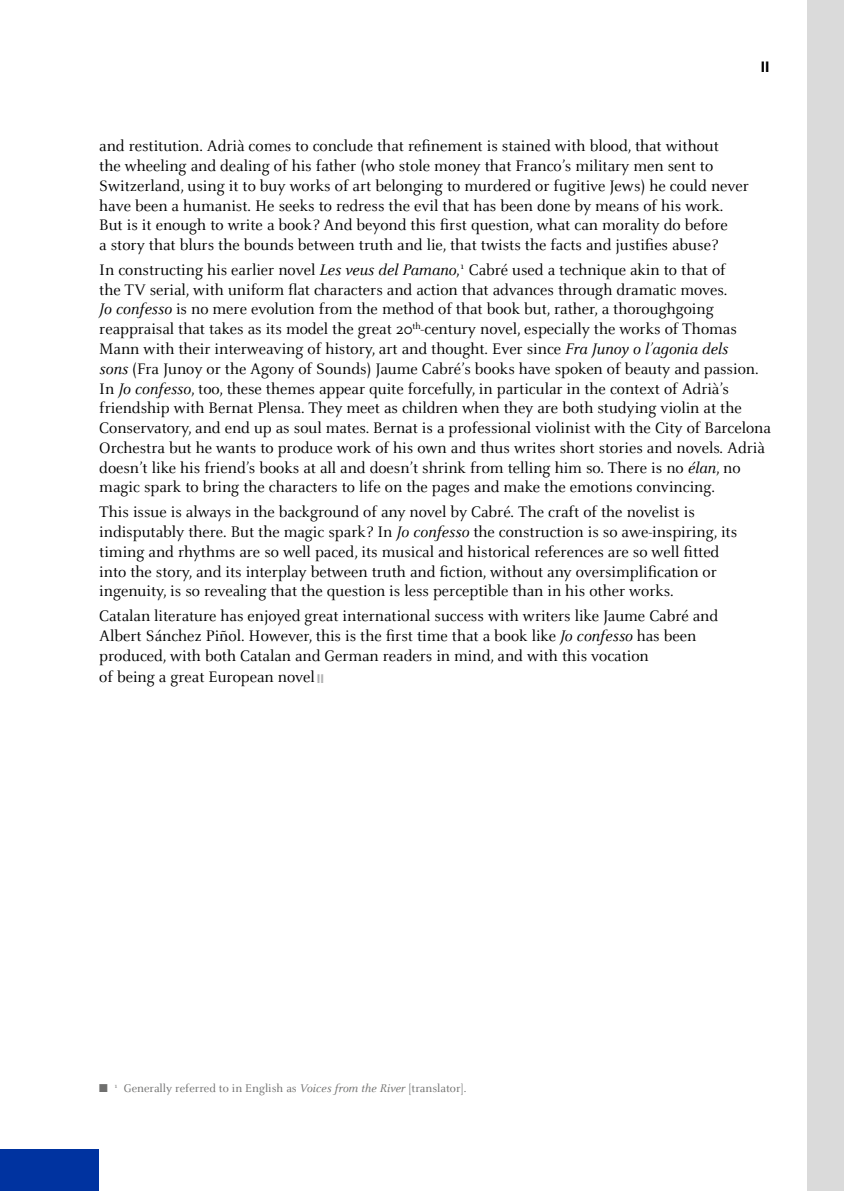
<style>
.page{position:relative;width:844px;height:1191px;background:#fff}
.page>*{position:absolute;margin:0;border:0;box-sizing:border-box;transform-origin:0 0}
.t1{font:16.8px/19.8px "Celeste";color:#000}
.t2{font:700 14.7px "Helvetica Neue LT Std";color:#000}
.t3{font:12.25px "Celeste";color:#6f6f6e}
.s1{font-style:italic}
.s2{font-family:"Helvetica Neue LT Std";font-weight:700;font-size:12.25px;color:#b1b2b3}
</style>
<div class="page">
<div style="left:0;top:1149px;width:99px;height:42px;background:#0033a0"></div>
<div style="left:806px;top:0;width:37px;height:1191px;background:#dadada"></div>
<p class="t2" style="left:760px;top:58px;width:10px">II</p>
<p class="t1" style="left:99px;top:137px;width:651px">and restitution. Adrià comes to conclude that refinement is stained with blood, that without<br>the wheeling and dealing of his father (who stole money that Franco’s military men sent to Switzerland, using it to buy works of art belonging to murdered or fugitive Jews) he could never have been a humanist. He seeks to redress the evil that has been done by means of his work.<br>But is it enough to write a book? And beyond this first question, what can morality do before<br>a story that blurs the bounds between truth and lie, that twists the facts and justifies abuse?</p>
<p class="t1" style="left:99px;top:260px;width:673px">In constructing his earlier novel <span class="s1">Les veus del Pamano</span>,<sup>1</sup> Cabré used a technique akin to that of<br>the TV serial, with uniform flat characters and action that advances through dramatic moves.<br><span class="s1">Jo confesso</span> is no mere evolution from the method of that book but, rather, a thoroughgoing reappraisal that takes as its model the great 20<sup>th</sup>-century novel, especially the works of Thomas Mann with their interweaving of history, art and thought. Ever since <span class="s1">Fra Junoy o l’agonia dels<br>sons</span> (Fra Junoy or the Agony of Sounds) Jaume Cabré’s books have spoken of beauty and passion.<br>In <span class="s1">Jo confesso</span>, too, these themes appear quite forcefully, in particular in the context of Adrià’s friendship with Bernat Plensa. They meet as children when they are both studying violin at the Conservatory, and end up as soul mates. Bernat is a professional violinist with the City of Barcelona Orchestra but he wants to produce work of his own and thus writes short stories and novels. Adrià doesn’t like his friend’s books at all and doesn’t shrink from telling him so. There is no <span class="s1">élan</span>, no magic spark to bring the characters to life on the pages and make the emotions convincing.</p>
<p class="t1" style="left:99px;top:502px;width:639px">This issue is always in the background of any novel by Cabré. The craft of the novelist is indisputably there. But the magic spark? In <span class="s1">Jo confesso</span> the construction is so awe-inspiring, its timing and rhythms are so well paced, its musical and historical references are so well fitted into the story, and its interplay between truth and fiction, without any oversimplification or ingenuity, is so revealing that the question is less perceptible than in his other works.</p>
<p class="t1" style="left:99px;top:606px;width:620px">Catalan literature has enjoyed great international success with writers like Jaume Cabré and Albert Sánchez Piñol. However, this is the first time that a book like <span class="s1">Jo confesso</span> has been produced, with both Catalan and German readers in mind, and with this vocation<br>of being a great European novel <span class="s2">II</span></p>
<p class="t3" style="left:99px;top:1081px;width:368px">■ <sup>1</sup> Generally referred to in English as <span class="s1">Voices from the River</span> [translator].</p>
</div>
